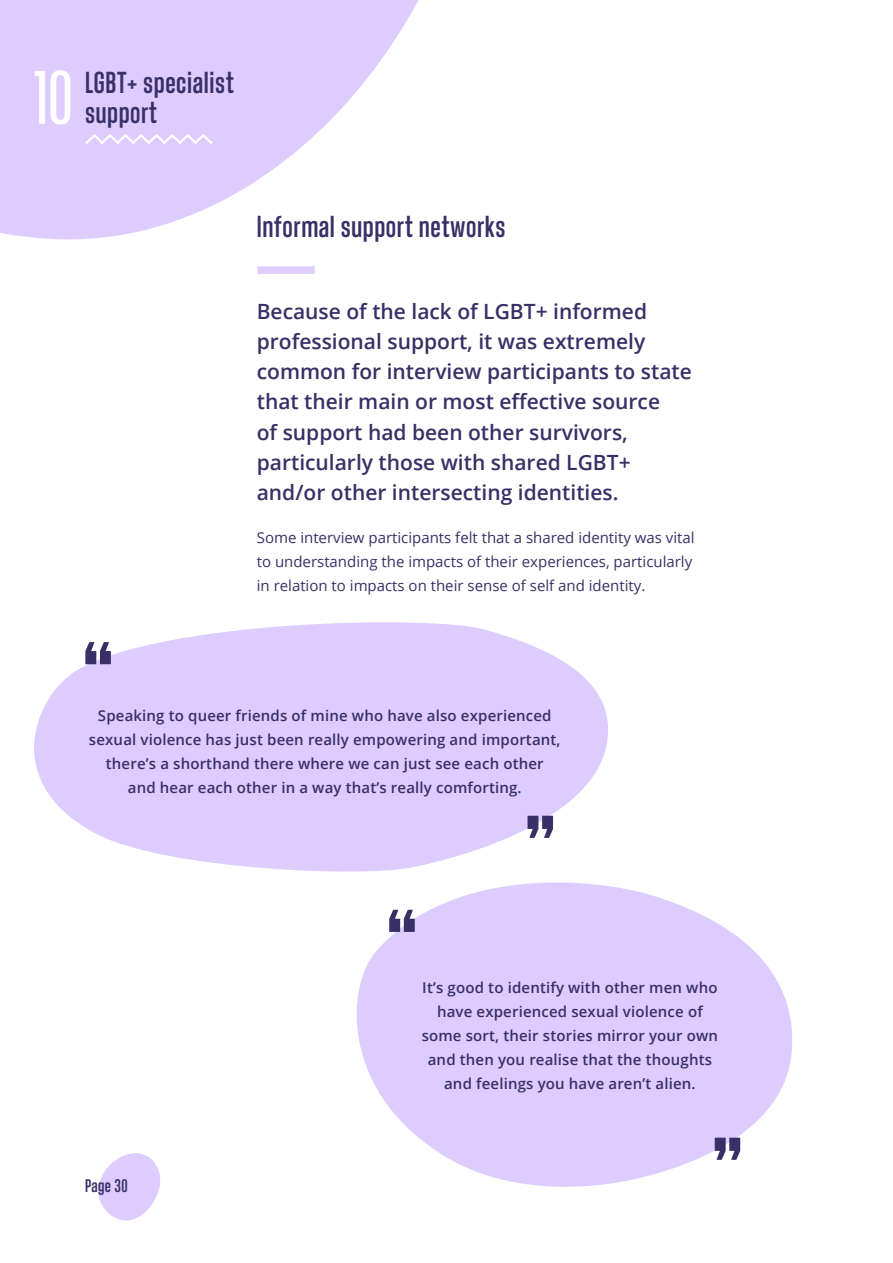
<style>
.page{position:relative;width:893px;height:1263px;background:#fff}
.page>*{position:absolute;margin:0;border:0;box-sizing:border-box;transform-origin:0 0}
.t1{font:500 75px "Landasans";color:#fff}
.t2{font:600 30px "Landasans";letter-spacing:.02em;color:#383066}
.t3{font:600 21px/30px "Open Sans";color:#383066}
.t4{font:600 18px "Landasans";letter-spacing:.02em;color:#383066}
.t5{font:600 15px/24px "Open Sans";letter-spacing:.01em;color:#383066;text-align:center}
.t6{font:15px/24px "Open Sans";color:#383066}
</style>
<div class="page">
<svg style="left:98px;top:1153px;width:63px;height:68px"></svg>
<svg style="left:0;top:0;width:419px;height:240px;fill:#deccff"></svg>
<svg style="left:83px;top:132px;width:131px;height:14px"></svg>
<div style="left:257px;top:266px;width:58px;height:8px;background:#deccff"></div>
<svg style="left:34px;top:622px;width:574px;height:250px;fill:#deccff"></svg>
<svg style="left:340px;top:867px;width:453px;height:320px;fill:#deccff"></svg>
<svg style="left:85px;top:642px;width:26px;height:22px"></svg>
<svg style="left:527px;top:816px;width:26px;height:22px"></svg>
<svg style="left:389px;top:910px;width:26px;height:22px"></svg>
<svg style="left:715px;top:1138px;width:25px;height:22px"></svg>
<h1 class="t1" style="left:34px;top:59px;width:41px">10</h1>
<h2 class="t2" style="left:85px;top:67px;width:150px">LGBT+ specialist</h2>
<h2 class="t2" style="left:85px;top:97px;width:74px">support</h2>
<h2 class="t2" style="left:257px;top:210px;width:250px">Informal support networks</h2>
<p class="t3" style="left:257px;top:296px;width:437px">Because of the lack of LGBT+ informed professional support, it was extremely common for interview participants to state that their main or most effective source<br>of support had been other survivors, particularly those with shared LGBT+ and/or other intersecting identities.</p>
<p class="t6" style="left:257px;top:525px;width:439px">Some interview participants felt that a shared identity was vital to understanding the impacts of their experiences, particularly in relation to impacts on their sense of self and identity.</p>
<p class="t5" style="left:89px;top:703px;width:473px">Speaking to queer friends of mine who have also experienced sexual violence has just been really empowering and important, there’s a shorthand there where we can just see each other<br>and hear each other in a way that’s really comforting.</p>
<p class="t4" style="left:85px;top:1177px;width:44px">Page 30</p>
<p class="t5" style="left:422px;top:975px;width:298px">It’s good to identify with other men who have experienced sexual violence of some sort, their stories mirror your own and then you realise that the thoughts and feelings you have aren’t alien.</p>
</div>
